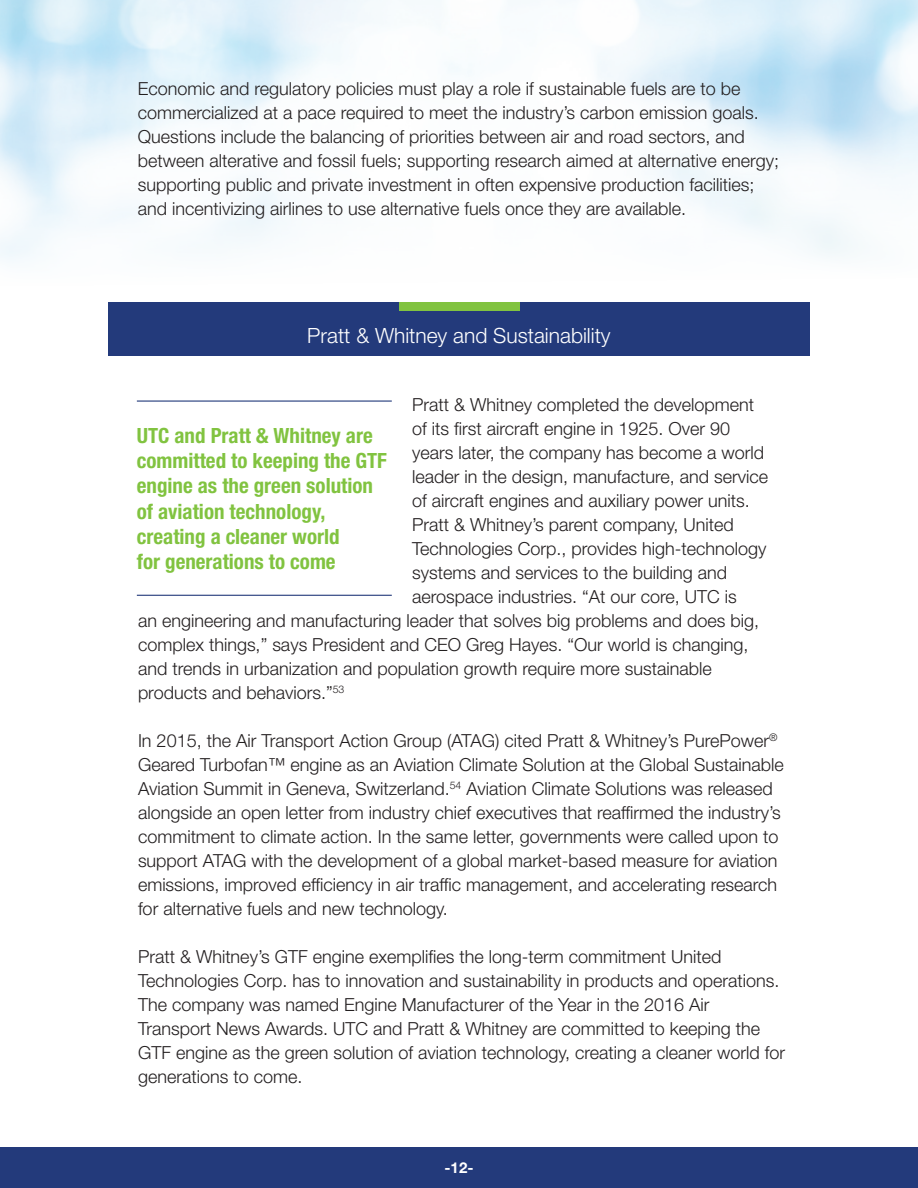
<style>
.page{position:relative;width:918px;height:1188px;background:#fff}
.page>*{position:absolute;margin:0;border:0;box-sizing:border-box;transform-origin:0 0}
.t1{font:700 condensed 21px/25.2px "Helvetica Neue LT Std";color:#81c340}
.t2{font:300 21px "Helvetica Neue LT Std";color:#fff}
.t3{font:300 18px/24px "Helvetica Neue LT Std";color:#231f20}
.t4{font:700 15px "Helvetica Neue LT Std";color:#fff}
</style>
<div class="page">
<div style="left:0;top:1148px;width:918px;height:40px;background:#233a7b"></div>
<div style="left:108px;top:302px;width:702px;height:54px;background:#233a7b"></div>
<div style="left:399px;top:302px;width:120px;height:9px;background:#81c340"></div>
<hr style="left:137px;top:401px;width:255px;height:1px;background:#233a7b">
<hr style="left:137px;top:595px;width:255px;height:1px;background:#233a7b">
<p class="t3" style="left:138px;top:77px;width:643px">Economic and regulatory policies must play a role if sustainable fuels are to be commercialized at a pace required to meet the industry’s carbon emission goals.<br>Questions include the balancing of priorities between air and road sectors, and between alterative and fossil fuels; supporting research aimed at alternative energy; supporting public and private investment in often expensive production facilities; and incentivizing airlines to use alternative fuels once they are available.</p>
<p class="t2" style="left:307px;top:323px;width:305px">Pratt &amp; Whitney and Sustainability</p>
<p class="t3" style="left:412px;top:392px;width:344px">Pratt &amp; Whitney completed the development</p>
<p class="t3" style="left:412px;top:416px;width:320px">of its first aircraft engine in 1925. Over 90</p>
<p class="t3" style="left:412px;top:440px;width:354px">years later, the company has become a world</p>
<p class="t3" style="left:412px;top:464px;width:358px">leader in the design, manufacture, and service</p>
<p class="t3" style="left:412px;top:488px;width:339px">of aircraft engines and auxiliary power units.</p>
<p class="t3" style="left:412px;top:512px;width:323px">Pratt &amp; Whitney’s parent company, United</p>
<p class="t3" style="left:412px;top:536px;width:356px">Technologies Corp., provides high-technology</p>
<p class="t3" style="left:412px;top:560px;width:317px">systems and services to the building and</p>
<p class="t3" style="left:412px;top:584px;width:326px">aerospace industries. “At our core, UTC is</p>
<p class="t3" style="left:138px;top:608px;width:623px">an engineering and manufacturing leader that solves big problems and does big,</p>
<p class="t3" style="left:138px;top:632px;width:612px">complex things,” says President and CEO Greg Hayes. “Our world is changing,</p>
<p class="t3" style="left:138px;top:656px;width:575px">and trends in urbanization and population growth require more sustainable</p>
<p class="t3" style="left:138px;top:680px;width:208px">products and behaviors.”<sup>53</sup></p>
<p class="t3" style="left:138px;top:728px;width:647px">In 2015, the Air Transport Action Group (ATAG) cited Pratt &amp; Whitney’s PurePower<sup>® </sup>Geared Turbofan™ engine as an Aviation Climate Solution at the Global Sustainable Aviation Summit in Geneva, Switzerland.<sup>54</sup> Aviation Climate Solutions was released alongside an open letter from industry chief executives that reaffirmed the industry’s commitment to climate action. In the same letter, governments were called upon to support ATAG with the development of a global market-based measure for aviation emissions, improved efficiency in air traffic management, and accelerating research for alternative fuels and new technology.</p>
<p class="t3" style="left:138px;top:944px;width:649px">Pratt &amp; Whitney’s GTF engine exemplifies the long-term commitment United Technologies Corp. has to innovation and sustainability in products and operations.<br>The company was named Engine Manufacturer of the Year in the 2016 Air Transport News Awards. UTC and Pratt &amp; Whitney are committed to keeping the GTF engine as the green solution of aviation technology, creating a cleaner world for generations to come.</p>
<p class="t1" style="left:137px;top:423px;width:252px">UTC and Pratt &amp; Whitney are committed to keeping the GTF engine as the green solution of aviation technology, creating a cleaner world<br>for generations to come</p>
<p class="t4" style="left:445px;top:1158px;width:30px">-12-</p>
</div>
